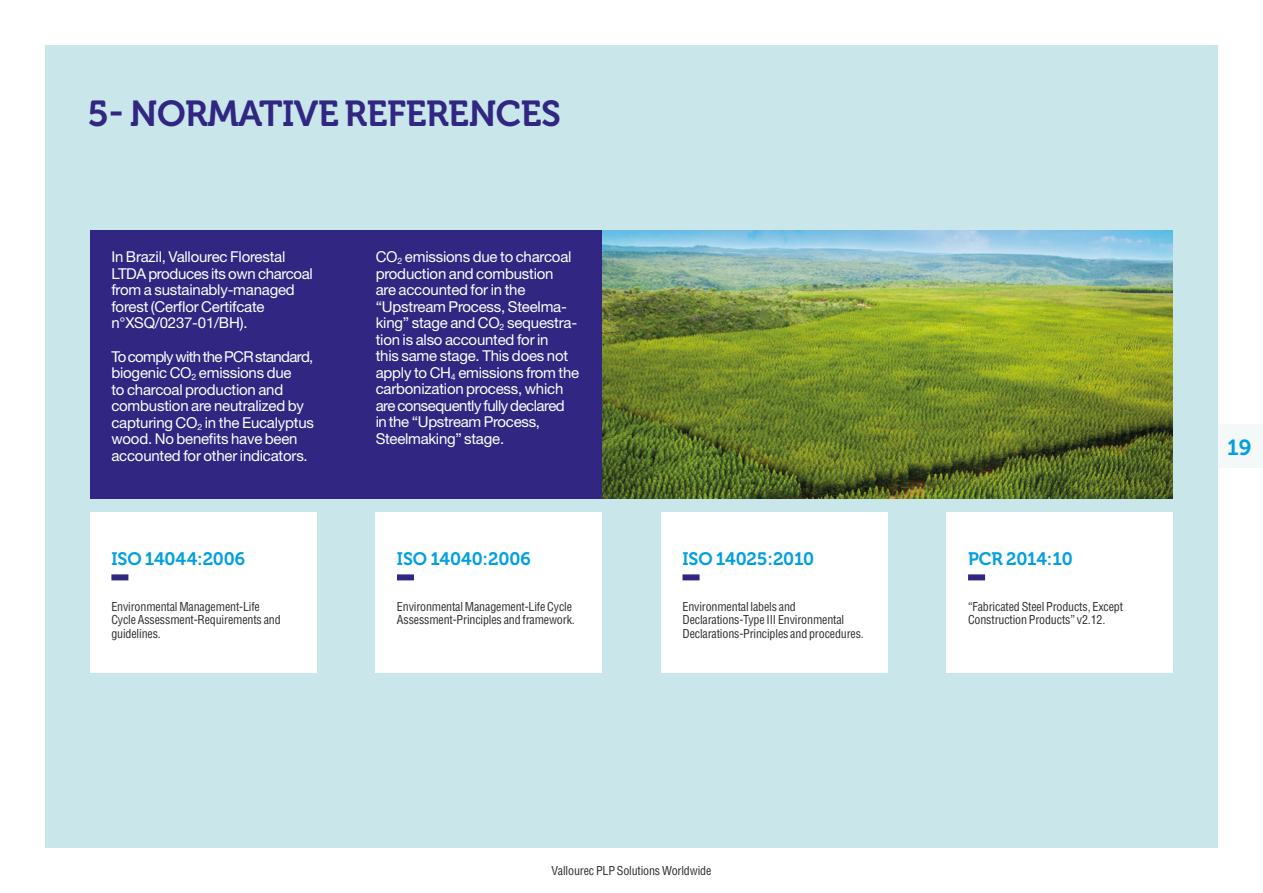
<style>
.page{position:relative;width:1263px;height:893px;background:#fff}
.page>*{position:absolute;margin:0;border:0;box-sizing:border-box;transform-origin:0 0}
.t1{font:36px "Museo 700";letter-spacing:-.015em;color:#312783}
.t2{font:21.75px "Museo 700";color:#009fe3}
.t3{font:18px "Museo 700";letter-spacing:-.005em;color:#009fe3}
.t4{font:15px/16.5px "Helvetica Neue LT Std";letter-spacing:-.015em;color:#fff}
.t5{font:condensed 12px/13.5px "Helvetica LT Std";letter-spacing:-.015em;color:#2e2d2c}
</style>
<div class="page">
<div style="left:1212px;top:425px;width:51px;height:43px;background:#f5f8f8"></div>
<div style="left:45px;top:45px;width:1173px;height:803px;background:#c9e7ea"></div>
<img style="left:602px;top:230px;width:571px;height:268px">
<div style="left:90px;top:230px;width:512px;height:268px;background:#312783"></div>
<div style="left:90px;top:513px;width:226px;height:160px;background:#fff"></div>
<div style="left:111px;top:574px;width:17px;height:6px;background:#312783"></div>
<div style="left:376px;top:513px;width:226px;height:160px;background:#fff"></div>
<div style="left:397px;top:574px;width:17px;height:6px;background:#312783"></div>
<div style="left:661px;top:513px;width:226px;height:160px;background:#fff"></div>
<div style="left:682px;top:574px;width:17px;height:6px;background:#312783"></div>
<div style="left:947px;top:513px;width:226px;height:160px;background:#fff"></div>
<div style="left:968px;top:574px;width:17px;height:6px;background:#312783"></div>
<h1 class="t1" style="left:88px;top:94px;width:475px">5- NORMATIVE REFERENCES</h1>
<p class="t4" style="left:111px;top:248px;width:203px">In Brazil, Vallourec Florestal<br>LTDA produces its own charcoal from a sustainably-managed forest (Cerflor Certifcate n°XSQ/0237-01/BH).</p>
<p class="t4" style="left:111px;top:348px;width:204px">To comply with the PCR standard, biogenic CO<sub>2</sub> emissions due<br>to charcoal production and combustion are neutralized by capturing CO<sub>2</sub> in the Eucalyptus wood. No benefits have been accounted for other indicators.</p>
<p class="t3" style="left:111px;top:549px;width:135px">ISO 14044:2006</p>
<p class="t5" style="left:111px;top:600px;width:171px">Environmental Management-Life<br>Cycle Assessment-Requirements and guidelines.</p>
<p class="t4" style="left:376px;top:248px;width:205px">CO<sub>2</sub> emissions due to charcoal production and combustion<br>are accounted for in the “Upstream Process, Steelma&shy;king” stage and CO<sub>2</sub> sequestra&shy;tion is also accounted for in<br>this same stage. This does not apply to CH<sub>4</sub> emissions from the carbonization process, which are consequently fully declared in the “Upstream Process,<br>Steelmaking” stage.</p>
<p class="t3" style="left:397px;top:549px;width:135px">ISO 14040:2006</p>
<p class="t5" style="left:397px;top:600px;width:179px">Environmental Management-Life Cycle<br>Assessment-Principles and framework.</p>
<p class="t3" style="left:682px;top:549px;width:133px">ISO 14025:2010</p>
<p class="t5" style="left:682px;top:600px;width:183px">Environmental labels and<br>Declarations-Type III Environmental<br>Declarations-Principles and procedures.</p>
<p class="t5" style="left:552px;top:863px;width:161px">Vallourec PLP Solutions Worldwide</p>
<p class="t3" style="left:968px;top:549px;width:106px">PCR 2014:10</p>
<p class="t5" style="left:968px;top:600px;width:156px">“Fabricated Steel Products, Except<br>Construction Products” v2.12.</p>
<h2 class="t2" style="left:1227px;top:435px;width:26px">19</h2>
</div>
